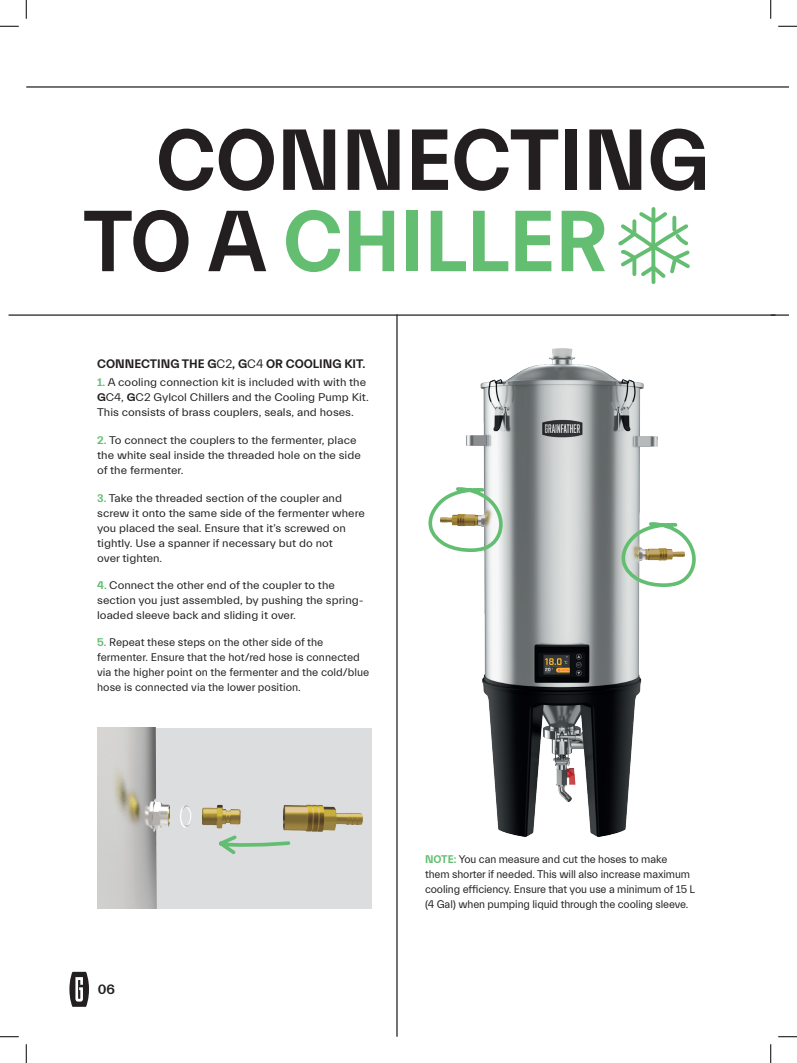
<style>
.page{position:relative;width:797px;height:1063px;background:#fff}
.page>*{position:absolute;margin:0;border:0;box-sizing:border-box;transform-origin:0 0}
.t1{font:700 87.5px/81.2px "Everett";color:#231f20;scale:.95 1}
.t2{font:700 13.75px "Everett";color:#231f20}
.t3{font:700 12.5px "Everett";color:#231f20}
.t4{font:11.25px/15px "Everett";color:#231f20;scale:1.05 1}
.t5{font:11.25px/14.8px "Everett";color:#231f20}
.s1{color:#63be72}
.s2{font-weight:400}
.s3{font-weight:700;color:#63be72}
.s4{font-weight:700}
</style>
<div class="page">
<svg style="left:69px;top:971px;width:20px;height:35px"></svg>
<svg style="left:775px;top:314px;width:13px;height:2px"></svg>
<hr style="left:9px;top:314px;width:766px;height:2px;background:#231f20">
<hr style="left:26px;top:86px;width:762px;height:2px;background:#231f20">
<hr style="left:396px;top:314px;width:1px;height:722px;background:#231f20">
<img style="left:97px;top:727px;width:275px;height:181px">
<svg style="left:216px;top:832px;width:76px;height:25px;background:#c5d7ca"></svg>
<img style="left:466px;top:348px;width:192px;height:489px">
<svg style="left:428px;top:485px;width:76px;height:68px"></svg>
<svg style="left:621px;top:520px;width:75px;height:68px"></svg>
<svg style="left:618px;top:207px;width:72px;height:77px"></svg>
<svg style="left:0;top:25px;width:19px;height:2px"></svg>
<svg style="left:778px;top:25px;width:19px;height:2px"></svg>
<svg style="left:0;top:1036px;width:19px;height:1px"></svg>
<svg style="left:778px;top:1036px;width:19px;height:1px"></svg>
<svg style="left:25px;top:0;width:2px;height:19px"></svg>
<svg style="left:25px;top:1044px;width:2px;height:18px"></svg>
<svg style="left:770px;top:0;width:1px;height:19px"></svg>
<svg style="left:770px;top:1044px;width:1px;height:18px"></svg>
<p class="t1" style="left:83px;top:122px;width:660px;text-indent:72px">CONNECTING<br>TO A <span class="s1">CHILLER</span></p>
<p class="t3" style="left:97px;top:357px;width:270px">CONNECTING THE G<span class="s2">C2</span>, G<span class="s2">C4</span> OR COOLING KIT.</p>
<p class="t4" style="left:97px;top:375px;width:260px"><span class="s3">1.</span> A cooling connection kit is included with with the<br><span class="s4">G</span>C4, <span class="s4">G</span>C2 Gylcol Chillers and the Cooling Pump Kit.<br>This consists of brass couplers, seals, and hoses.</p>
<p class="t4" style="left:97px;top:433px;width:252px"><span class="s3">2.</span> To connect the couplers to the fermenter, place the white seal inside the threaded hole on the side of the fermenter.</p>
<p class="t4" style="left:97px;top:490px;width:256px"><span class="s3">3.</span> Take the threaded section of the coupler and screw it onto the same side of the fermenter where you placed the seal. Ensure that it’s screwed on tightly. Use a spanner if necessary but do not<br>over tighten.</p>
<p class="t4" style="left:97px;top:578px;width:255px"><span class="s3">4.</span> Connect the other end of the coupler to the section you just assembled, by pushing the spring&shy;loaded sleeve back and sliding it over.</p>
<p class="t5" style="left:97px;top:635px;width:273px"><span class="s3">5.</span> Repeat these steps on the other side of the fermenter. Ensure that the hot/red hose is connected via the higher point on the fermenter and the cold/blue hose is connected via the lower position.</p>
<p class="t2" style="left:98px;top:982px;width:19px">06</p>
<p class="t5" style="left:425px;top:852px;width:271px"><span class="s3">NOTE:</span> You can measure and cut the hoses to make<br>them shorter if needed. This will also increase maximum cooling efficiency. Ensure that you use a minimum of 15 L (4 Gal) when pumping liquid through the cooling sleeve.</p>
</div>
